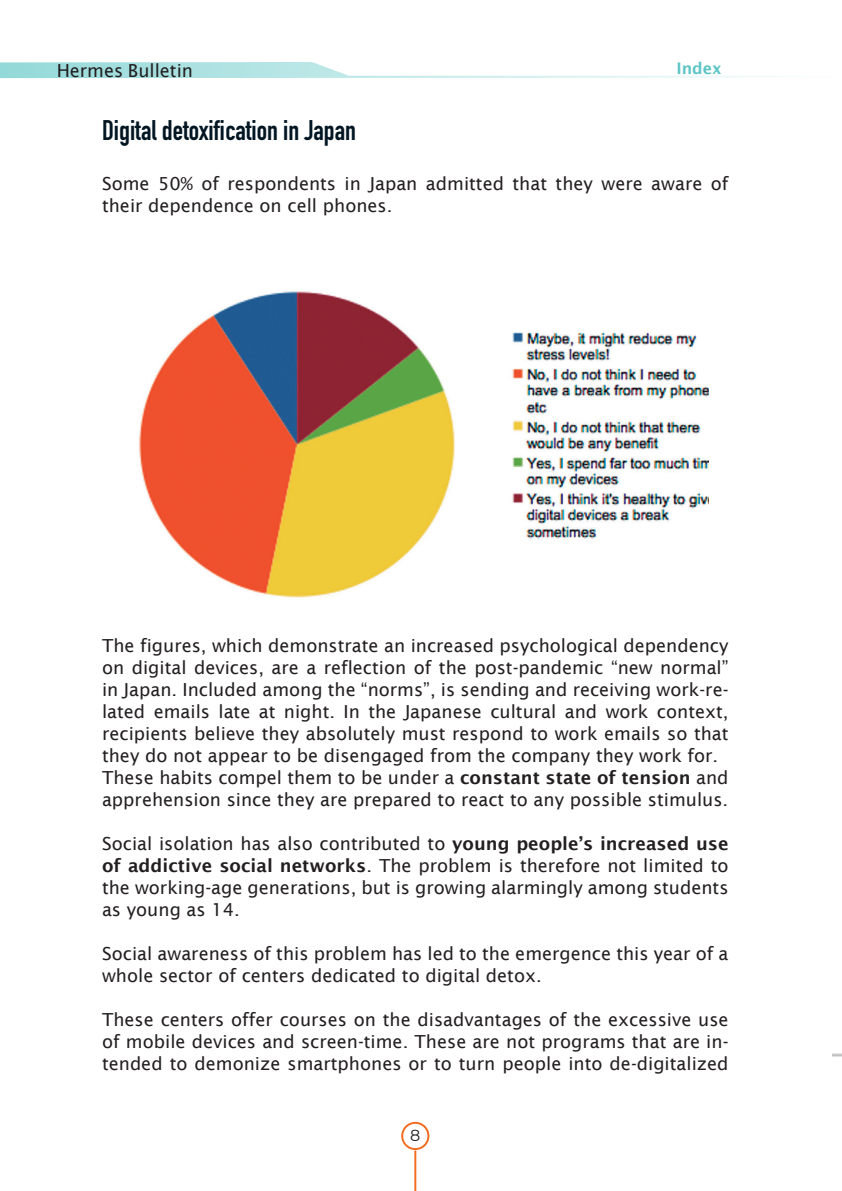
<style>
.page{position:relative;width:842px;height:1191px;background:#fff}
.page>*{position:absolute;margin:0;border:0;box-sizing:border-box;transform-origin:0 0}
.t1{font:700 28px "DIN Condensed";color:#011622}
.t2{font:18px/22px "Lucida Sans";color:#231f20}
.t3{font:600 16px "Lucida Sans";color:#5cc5c5}
.t4{font:16px "Montserrat";color:#231f20}
.s1{font-weight:600}
</style>
<div class="page">
<svg style="left:0;top:62px;width:766px;height:16px"></svg>
<div style="left:401px;top:1121px;width:28px;height:29px;border:2px solid #f36e22;border-radius:50%"></div>
<hr style="left:414px;top:1150px;width:2px;height:41px;background:#f36e22">
<img style="left:139px;top:291px;width:570px;height:307px">
<p class="t2" style="left:57px;top:60px;width:138px">Hermes Bulletin</p>
<p class="t3" style="left:676px;top:59px;width:47px">Index</p>
<h1 class="t1" style="left:102px;top:112px;width:256px">Digital detoxification in Japan</h1>
<p class="t2" style="left:102px;top:173px;width:628px">Some 50% of respondents in Japan admitted that they were aware of their dependence on cell phones.</p>
<p class="t2" style="left:102px;top:635px;width:628px">The figures, which demonstrate an increased psychological dependency on digital devices, are a reflection of the post-pandemic “new normal” in Japan. Included among the “norms”, is sending and receiving work-re&shy;lated emails late at night. In the Japanese cultural and work context, recipients believe they absolutely must respond to work emails so that they do not appear to be disengaged from the company they work for.<br>These habits compel them to be under a <span class="s1">constant state of tension</span> and apprehension since they are prepared to react to any possible stimulus.</p>
<p class="t2" style="left:102px;top:833px;width:628px;text-align:justify">Social isolation has also contributed to <span class="s1">young people’s increased use of addictive social networks</span>. The problem is therefore not limited to the working-age generations, but is growing alarmingly among students as young as 14.</p>
<p class="t2" style="left:102px;top:943px;width:628px">Social awareness of this problem has led to the emergence this year of a whole sector of centers dedicated to digital detox.</p>
<p class="t2" style="left:102px;top:1009px;width:628px;text-align:justify">These centers offer courses on the disadvantages of the excessive use of mobile devices and screen-time. These are not programs that are in&shy;tended to demonize smartphones or to turn people into de-digitalized</p>
<p class="t4" style="left:410px;top:1124px;width:12px">8</p>
</div>
